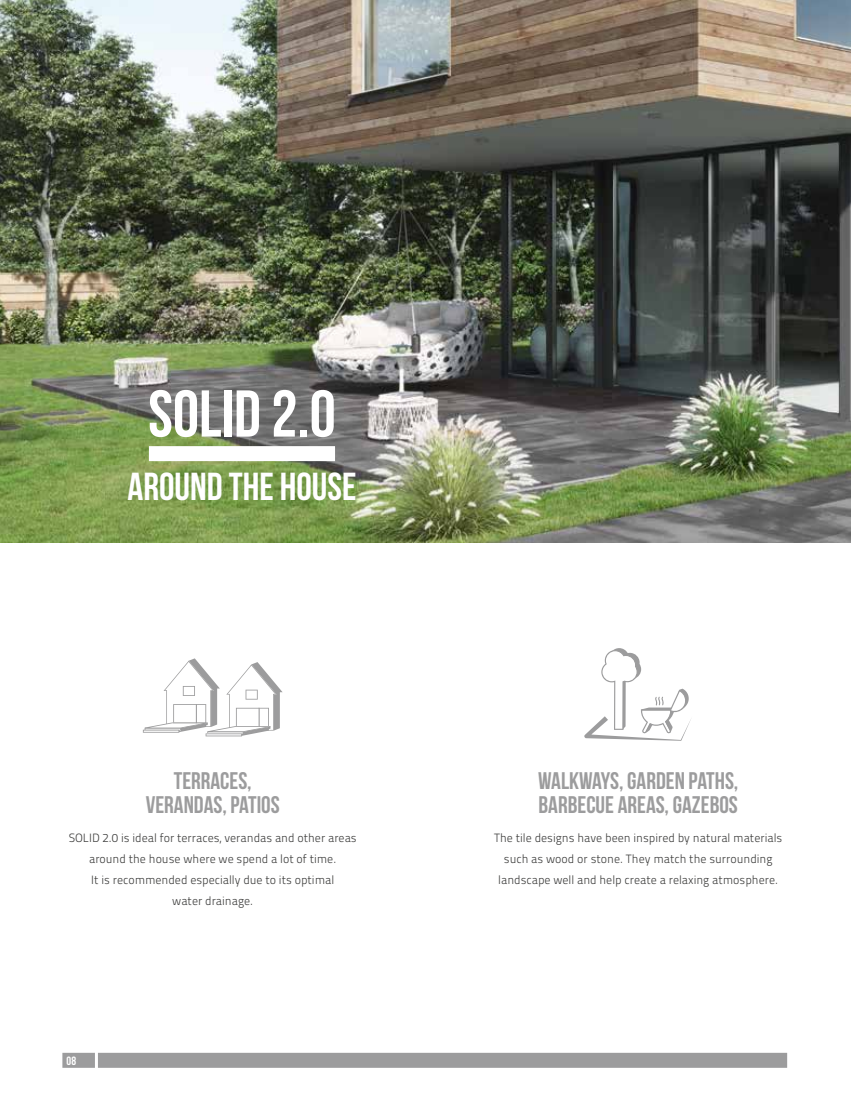
<style>
.page{position:relative;width:851px;height:1106px;background:#fff}
.page>*{position:absolute;margin:0;border:0;box-sizing:border-box;transform-origin:0 0}
.t1{font:66px "Bebas Neue";color:#fff}
.t2{font:39px "Bebas Neue";color:#fff}
.t3{font:24px/24px "Bebas Neue";color:#9c9c9d}
.t4{font:12px/21px "Titillium Maps 26 L 250 wt";color:#3a3a39;text-align:center}
.t5{font:12px "Bebas Neue";color:#fff}
</style>
<div class="page">
<div style="left:62px;top:1052px;width:725px;height:15px;background:#9c9c9d"></div>
<hr style="left:95px;top:1047px;width:3px;height:26px;background:#fff">
<img style="left:0;top:0;width:850px;height:542px">
<svg style="left:584px;top:648px;width:107px;height:92px"></svg>
<div style="left:149px;top:446px;width:186px;height:15px;background:#fff"></div>
<hr style="left:144px;top:727px;width:37px;height:3px;background:#9c9c9d">
<hr style="left:143px;top:729px;width:36px;height:3px;background:#9c9c9d">
<svg style="left:145px;top:658px;width:137px;height:78px"></svg>
<h1 class="t1" style="left:148px;top:377px;width:189px">SOLID 2.0</h1>
<h2 class="t2" style="left:128px;top:465px;width:230px">AROUND THE HOUSE</h2>
<h3 class="t3" style="left:146px;top:768px;width:135px;text-align:center">TERRACES,<br>VERANDAS, PATIOS</h3>
<p class="t4" style="left:69px;top:827px;width:289px">SOLID 2.0 is ideal for terraces, verandas and other areas around the house where we spend a lot of time.<br>It is recommended especially due to its optimal<br>water drainage.</p>
<p class="t5" style="left:67px;top:1053px;width:11px">08</p>
<h3 class="t3" style="left:538px;top:768px;width:202px">WALKWAYS, GARDEN PATHS,<br>BARBECUE AREAS, GAZEBOS</h3>
<p class="t4" style="left:494px;top:827px;width:289px">The tile designs have been inspired by natural materials such as wood or stone. They match the surrounding landscape well and help create a relaxing atmosphere.</p>
</div>
